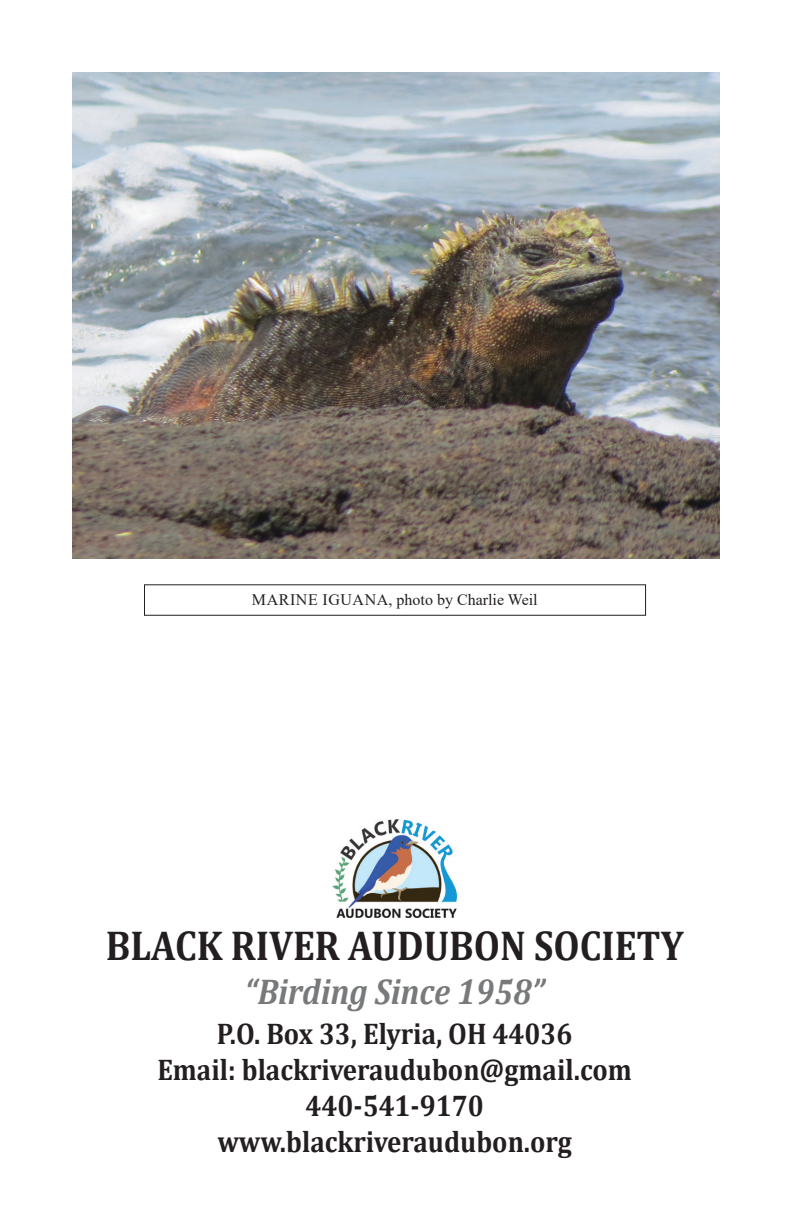
<style>
.page{position:relative;width:792px;height:1224px;background:#fff}
.page>*{position:absolute;margin:0;border:0;box-sizing:border-box;transform-origin:0 0}
.t1{font:700 42px "Cambria";color:#231f20;scale:.9 1}
.t2{font:italic 700 36px "Cambria";color:#77797b;scale:.9 1}
.t3{font:700 30px/36px "Cambria";color:#231f20;text-align:center;scale:.9 1}
.t4{font:16px "Times New Roman";letter-spacing:.015em;color:#231f20}
</style>
<div class="page">
<img style="left:333px;top:819px;width:124px;height:99px">
<div style="left:144px;top:584px;width:502px;height:32px;border:1px solid #231f20"></div>
<img style="left:72px;top:72px;width:648px;height:486px">
<p class="t4" style="left:252px;top:588px;width:114px">MARINE IGUANA</p>
<p class="t4" style="left:389px;top:588px;width:151px">, photo by Charlie Weil</p>
<h1 class="t1" style="left:106px;top:916px;width:643px">BLACK RIVER AUDUBON SOCIETY</h1>
<p class="t2" style="left:245px;top:966px;width:334px">“Birding Since 1958”</p>
<p class="t3" style="left:157px;top:1014px;width:529px">P.O. Box 33, Elyria, OH 44036<br>Email: blackriveraudubon@gmail.com<br>440-541-9170 www.blackriveraudubon.org</p>
</div>
